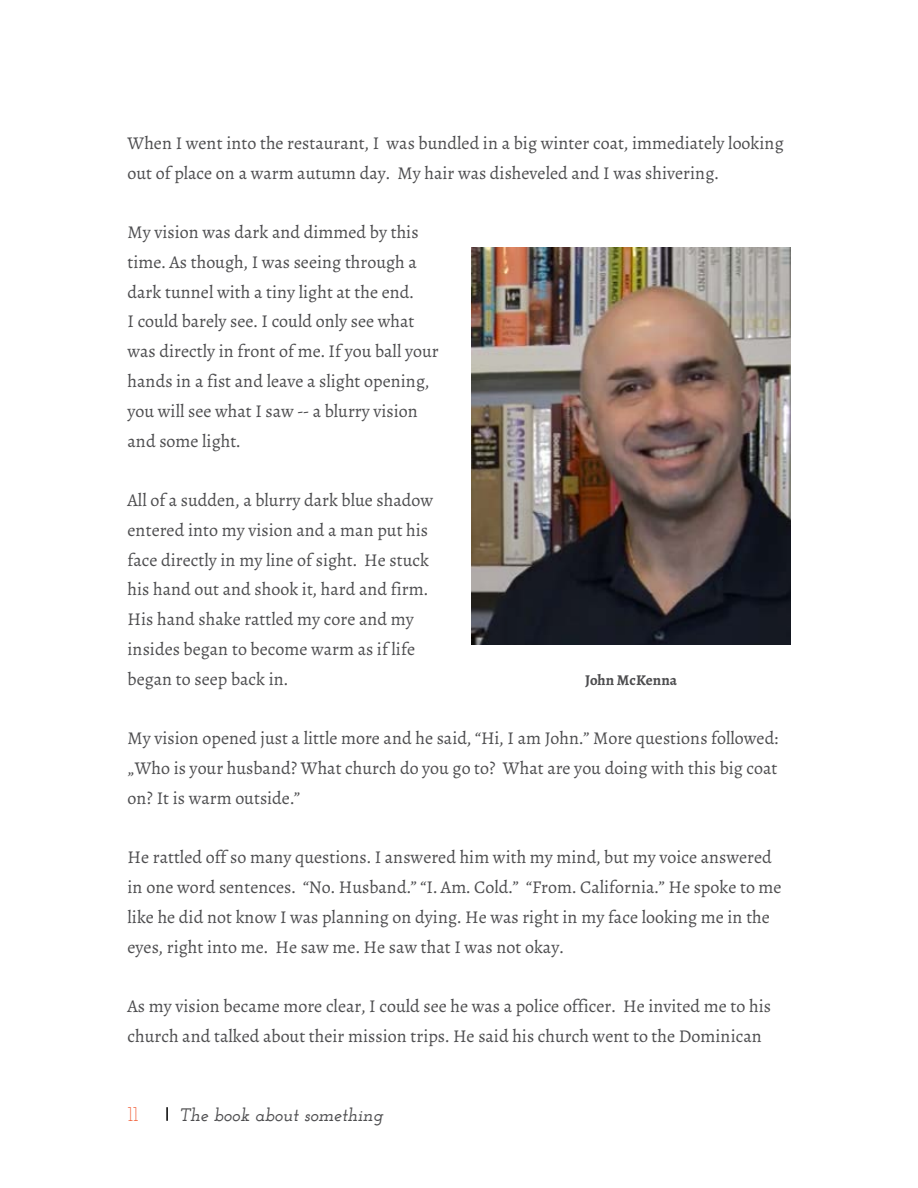
<style>
.page{position:relative;width:918px;height:1188px;background:#fff}
.page>*{position:absolute;margin:0;border:0;box-sizing:border-box;transform-origin:0 0}
.t1{font:300 21px "Josefin Slab";color:#f04e23}
.t2{font:18px/29.7px "Alegreya";color:#4d4d4f}
.t3{font:italic 600 18px "Josefin Slab";color:#4d4d4f}
.t4{font:700 15px "Alegreya";color:#4d4d4f}
</style>
<div class="page">
<img style="left:472px;top:248px;width:318px;height:396px">
<svg style="left:166px;top:1107px;width:2px;height:14px"></svg>
<p class="t2" style="left:128px;top:128px;width:658px">When I went into the restaurant, I was bundled in a big winter coat, immediately looking out of place on a warm autumn day. My hair was disheveled and I was shivering.</p>
<p class="t2" style="left:128px;top:217px;width:313px">My vision was dark and dimmed by this time. As though, I was seeing through a dark tunnel with a tiny light at the end.<br>I could barely see. I could only see what was directly in front of me. If you ball your hands in a fist and leave a slight opening, you will see what I saw -- a blurry vision and some light.</p>
<p class="t2" style="left:128px;top:485px;width:307px">All of a sudden, a blurry dark blue shadow entered into my vision and a man put his face directly in my line of sight. He stuck his hand out and shook it, hard and firm.<br>His hand shake rattled my core and my insides began to become warm as if life began to seep back in.</p>
<p class="t4" style="left:585px;top:670px;width:94px">John McKenna</p>
<p class="t2" style="left:128px;top:723px;width:653px;text-align:justify">My vision opened just a little more and he said, “Hi, I am John.” More questions followed: „Who is your husband? What church do you go to? What are you doing with this big coat on? It is warm outside.”</p>
<p class="t2" style="left:128px;top:843px;width:656px">He rattled off so many questions. I answered him with my mind, but my voice answered in one word sentences. “No. Husband.” “I. Am. Cold.” “From. California.” He spoke to me like he did not know I was planning on dying. He was right in my face looking me in the eyes, right into me. He saw me. He saw that I was not okay.</p>
<p class="t2" style="left:128px;top:991px;width:645px">As my vision became more clear, I could see he was a police officer. He invited me to his church and talked about their mission trips. He said his church went to the Dominican</p>
<p class="t1" style="left:128px;top:1101px;width:12px">11</p>
<p class="t3" style="left:179px;top:1104px;width:205px">The book about something</p>
</div>
